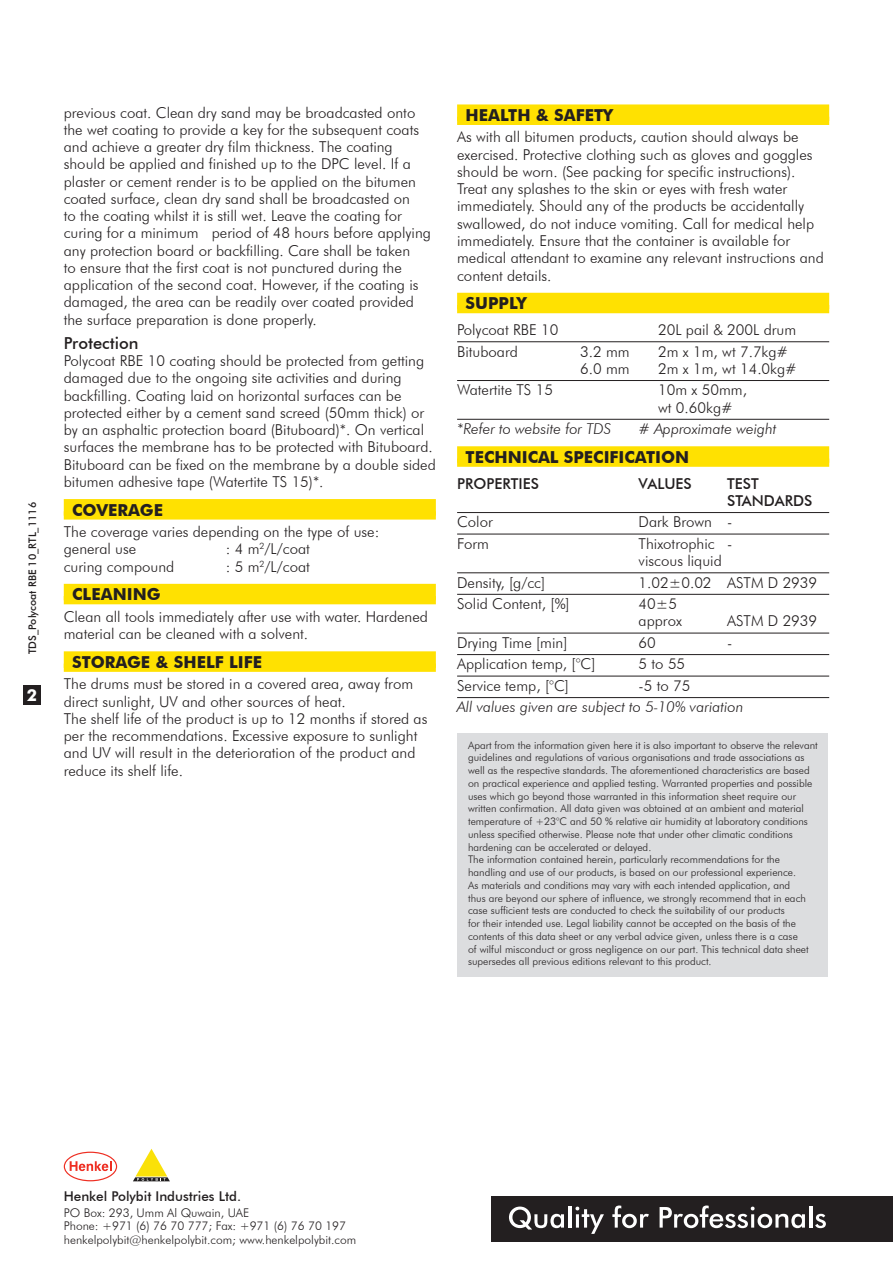
<style>
.page{position:relative;width:893px;height:1263px;background:#fff}
.page>*{position:absolute;margin:0;border:0;box-sizing:border-box;transform-origin:0 0}
.t1{font:700 16.5px "Futura BT";color:#231f20}
.t2{font:500 16.5px "Futura BT";color:#231f20}
.t3{font:700 16.5px "Futura BT";color:#fff}
.t4{font:300 15px/17.2px "Futura BT";color:#231f20}
.t5{font:italic 300 15px "Futura BT";color:#231f20}
.t6{font:500 15px/17.2px "Futura BT";color:#231f20}
.t7{font:500 13.5px "Futura BT";color:#231f20}
.t8{font:300 12px/13.5px "Futura BT";color:#231f20}
.t9{font:300 10.5px/12.8px "Futura BT";color:#231f20}
.t10{font:500 10.5px "Futura BT";color:#231f20}
</style>
<div class="page">
<div style="left:492px;top:1196px;width:401px;height:45px;background:#231f20"></div>
<svg style="left:509px;top:1206px;width:55px;height:23px"></svg>
<hr style="left:568px;top:1206px;width:3px;height:21px;background:#fff">
<svg style="left:575px;top:1206px;width:29px;height:28px"></svg>
<svg style="left:612px;top:1205px;width:37px;height:23px"></svg>
<svg style="left:660px;top:1205px;width:145px;height:23px"></svg>
<hr style="left:809px;top:1206px;width:3px;height:21px;background:#fff">
<svg style="left:815px;top:1214px;width:11px;height:14px"></svg>
<svg style="left:64px;top:1152px;width:53px;height:29px"></svg>
<svg style="left:133px;top:1149px;width:37px;height:32px"></svg>
<div style="left:23px;top:685px;width:17px;height:20px;background:#231f20"></div>
<div style="left:64px;top:499px;width:372px;height:17px;background:#ffe101"></div>
<div style="left:64px;top:511px;width:372px;height:8px;background:#ffe101"></div>
<div style="left:64px;top:584px;width:372px;height:16px;background:#ffe101"></div>
<div style="left:64px;top:596px;width:372px;height:8px;background:#ffe101"></div>
<div style="left:64px;top:651px;width:372px;height:17px;background:#ffe101"></div>
<div style="left:64px;top:664px;width:372px;height:8px;background:#ffe101"></div>
<div style="left:457px;top:104px;width:372px;height:17px;background:#ffe101"></div>
<div style="left:457px;top:117px;width:372px;height:8px;background:#ffe101"></div>
<div style="left:457px;top:293px;width:372px;height:16px;background:#ffe101"></div>
<div style="left:457px;top:305px;width:372px;height:8px;background:#ffe101"></div>
<hr style="left:457px;top:341px;width:372px;height:1px;background:#231f20">
<hr style="left:457px;top:380px;width:372px;height:1px;background:#231f20">
<hr style="left:457px;top:419px;width:372px;height:1px;background:#231f20">
<div style="left:457px;top:446px;width:372px;height:17px;background:#ffe101"></div>
<div style="left:457px;top:458px;width:372px;height:9px;background:#ffe101"></div>
<hr style="left:457px;top:512px;width:372px;height:1px;background:#231f20">
<hr style="left:457px;top:534px;width:372px;height:1px;background:#231f20">
<hr style="left:457px;top:572px;width:372px;height:1px;background:#231f20">
<hr style="left:457px;top:594px;width:372px;height:1px;background:#231f20">
<hr style="left:457px;top:633px;width:372px;height:1px;background:#231f20">
<hr style="left:457px;top:654px;width:372px;height:1px;background:#231f20">
<hr style="left:457px;top:676px;width:372px;height:1px;background:#231f20">
<hr style="left:457px;top:697px;width:372px;height:1px;background:#231f20">
<div style="left:457px;top:733px;width:371px;height:243px;background:#dcdddf"></div>
<p class="t10" style="left:26px;top:654px;width:154px;rotate:-90deg">TDS_Polycoat RBE 10_RTL_1116</p>
<p class="t3" style="left:27px;top:685px;width:12px">2</p>
<p class="t4" style="left:64px;top:104px;width:369px">previous coat. Clean dry sand may be broadcasted onto the wet coating to provide a key for the subsequent coats and achieve a greater dry film thickness. The coating should be applied and finished up to the DPC level. If a plaster or cement render is to be applied on the bitumen coated surface, clean dry sand shall be broadcasted on<br>to the coating whilst it is still wet. Leave the coating for curing for a minimum period of 48 hours before applying any protection board or backfilling. Care shall be taken<br>to ensure that the first coat is not punctured during the application of the second coat. However, if the coating is damaged, the area can be readily over coated provided the surface preparation is done properly.</p>
<p class="t2" style="left:64px;top:333px;width:76px">Protection</p>
<p class="t4" style="left:64px;top:352px;width:374px">Polycoat RBE 10 coating should be protected from getting damaged due to the ongoing site activities and during backfilling. Coating laid on horizontal surfaces can be protected either by a cement sand screed (50mm thick) or by an asphaltic protection board (Bituboard)*. On vertical surfaces the membrane has to be protected with Bituboard.<br>Bituboard can be fixed on the membrane by a double sided bitumen adhesive tape (Watertite TS 15)*.</p>
<p class="t1" style="left:72px;top:500px;width:90px">COVERAGE</p>
<p class="t4" style="left:64px;top:523px;width:317px">The coverage varies depending on the type of use: general use</p>
<p class="t4" style="left:226px;top:540px;width:86px">: 4 m<sup>2</sup>/L/coat</p>
<p class="t4" style="left:64px;top:557px;width:112px">curing compound</p>
<p class="t4" style="left:226px;top:557px;width:86px">: 5 m<sup>2</sup>/L/coat</p>
<p class="t1" style="left:72px;top:584px;width:52px">CLEANIN</p>
<p class="t1" style="left:147px;top:584px;width:15px">G</p>
<p class="t4" style="left:64px;top:608px;width:366px">Clean all tools immediately after use with water. Hardened material can be cleaned with a solvent.</p>
<p class="t1" style="left:72px;top:652px;width:113px">STORAGE &amp; SHE</p>
<p class="t1" style="left:206px;top:652px;width:41px">LF LIFE</p>
<p class="t4" style="left:64px;top:675px;width:365px">The drums must be stored in a covered area, away from direct sunlight, UV and other sources of heat.<br>The shelf life of the product is up to 12 months if stored as per the recommendations. Excessive exposure to sunlight and UV will result in the deterioration of the product and reduce its shelf life.</p>
<p class="t1" style="left:466px;top:105px;width:149px">HEALTH &amp; SAFETY</p>
<p class="t4" style="left:457px;top:128px;width:368px">As with all bitumen products, caution should always be exercised. Protective clothing such as gloves and goggles should be worn. (See packing for specific instructions).<br>Treat any splashes to the skin or eyes with fresh water immediately. Should any of the products be accidentally swallowed, do not induce vomiting. Call for medical help immediately. Ensure that the container is available for medical attendant to examine any relevant instructions and content details.</p>
<p class="t1" style="left:466px;top:293px;width:12px">SUPP</p>
<p class="t1" style="left:509px;top:293px;width:19px">LY</p>
<p class="t4" style="left:457px;top:321px;width:103px">Polycoat RBE 10</p>
<p class="t4" style="left:658px;top:321px;width:140px">20L pail &amp; 200L drum</p>
<p class="t4" style="left:457px;top:342px;width:62px">Bituboard</p>
<p class="t4" style="left:580px;top:342px;width:51px">3.2 mm</p>
<p class="t4" style="left:658px;top:342px;width:132px">2m x 1m, wt 7.7kg#</p>
<p class="t4" style="left:580px;top:360px;width:51px">6.0 mm</p>
<p class="t4" style="left:658px;top:360px;width:140px">2m x 1m, wt 14.0kg#</p>
<p class="t4" style="left:457px;top:381px;width:97px">Watertite TS 15</p>
<p class="t4" style="left:658px;top:381px;width:90px">10m x 50mm, wt 0.60kg#</p>
<p class="t5" style="left:457px;top:420px;width:156px">*Refer to website for TDS</p>
<p class="t5" style="left:639px;top:420px;width:139px"># Approximate weight</p>
<p class="t1" style="left:466px;top:447px;width:12px">TECHNIC</p>
<p class="t1" style="left:538px;top:447px;width:36px">AL SPECIFIC</p>
<p class="t1" style="left:635px;top:447px;width:53px">ATION</p>
<p class="t6" style="left:457px;top:474px;width:7px">propertiesvalue</p>
<p class="t6" style="left:683px;top:474px;width:10px">S</p>
<p class="t6" style="left:727px;top:474px;width:87px">TEST<br>STANDARDS</p>
<p class="t4" style="left:457px;top:513px;width:37px">Color</p>
<p class="t4" style="left:639px;top:513px;width:95px">Dark Brown -</p>
<p class="t4" style="left:457px;top:535px;width:33px">Form</p>
<p class="t4" style="left:639px;top:535px;width:95px">Thixotrophic - viscous liquid</p>
<p class="t4" style="left:457px;top:573px;width:90px">Density, [g/cc]</p>
<p class="t4" style="left:639px;top:573px;width:99px">1.02±0.02 astm</p>
<p class="t4" style="left:768px;top:573px;width:51px">d 2939</p>
<p class="t4" style="left:457px;top:595px;width:114px">Solid Content, [%]</p>
<p class="t4" style="left:639px;top:595px;width:45px">40±5 approx</p>
<p class="t4" style="left:727px;top:612px;width:10px">astm</p>
<p class="t4" style="left:768px;top:612px;width:51px">d 2939</p>
<p class="t4" style="left:457px;top:634px;width:112px">Drying Time [min]</p>
<p class="t4" style="left:639px;top:634px;width:19px">60</p>
<p class="t4" style="left:727px;top:634px;width:7px">-</p>
<p class="t4" style="left:457px;top:655px;width:140px">Application temp, [°C]</p>
<p class="t4" style="left:639px;top:655px;width:48px">5 to 55</p>
<p class="t4" style="left:457px;top:677px;width:113px">Service temp, [°C]</p>
<p class="t4" style="left:639px;top:677px;width:53px">-5 to 75</p>
<p class="t5" style="left:457px;top:698px;width:288px">All values given are subject to 5-10% variation</p>
<p class="t9" style="left:468px;top:738px;width:351px">Apart from the information given here it is also important to observe the relevant guidelines and regulations of various organisations and trade associations as well as the respective standards. The aforementioned characteristics are based on practical experience and applied testing. Warranted properties and possible uses which go beyond those warranted in this information sheet require our written confirmation. All data given was obtained at an ambient and material temperature of +23°C and 50 % relative air humidity at laboratory conditions unless specified otherwise. Please note that under other climatic conditions hardening can be accelerated or delayed.<br>The information contained herein, particularly recommendations for the handling and use of our products, is based on our professional experience.<br>As materials and conditions may vary with each intended application, and<br>thus are beyond our sphere of influence, we strongly recommend that in each case sufficient tests are conducted to check the suitability of our products<br>for their intended use. Legal liability cannot be accepted on the basis of the contents of this data sheet or any verbal advice given, unless there is a case<br>of wilful misconduct or gross negligence on our part. This technical data sheet supersedes all previous editions relevant to this product.</p>
<p class="t7" style="left:64px;top:1188px;width:179px">Henkel Polybit Industries Ltd.</p>
<p class="t8" style="left:64px;top:1206px;width:294px">PO Box: 293, Umm Al Quwain, UAE<br>Phone: +971 (6) 76 70 777; Fax: +971 (6) 76 70 197 henkelpolybit@henkelpolybit.com; www.henkelpolybit.com</p>
</div>
